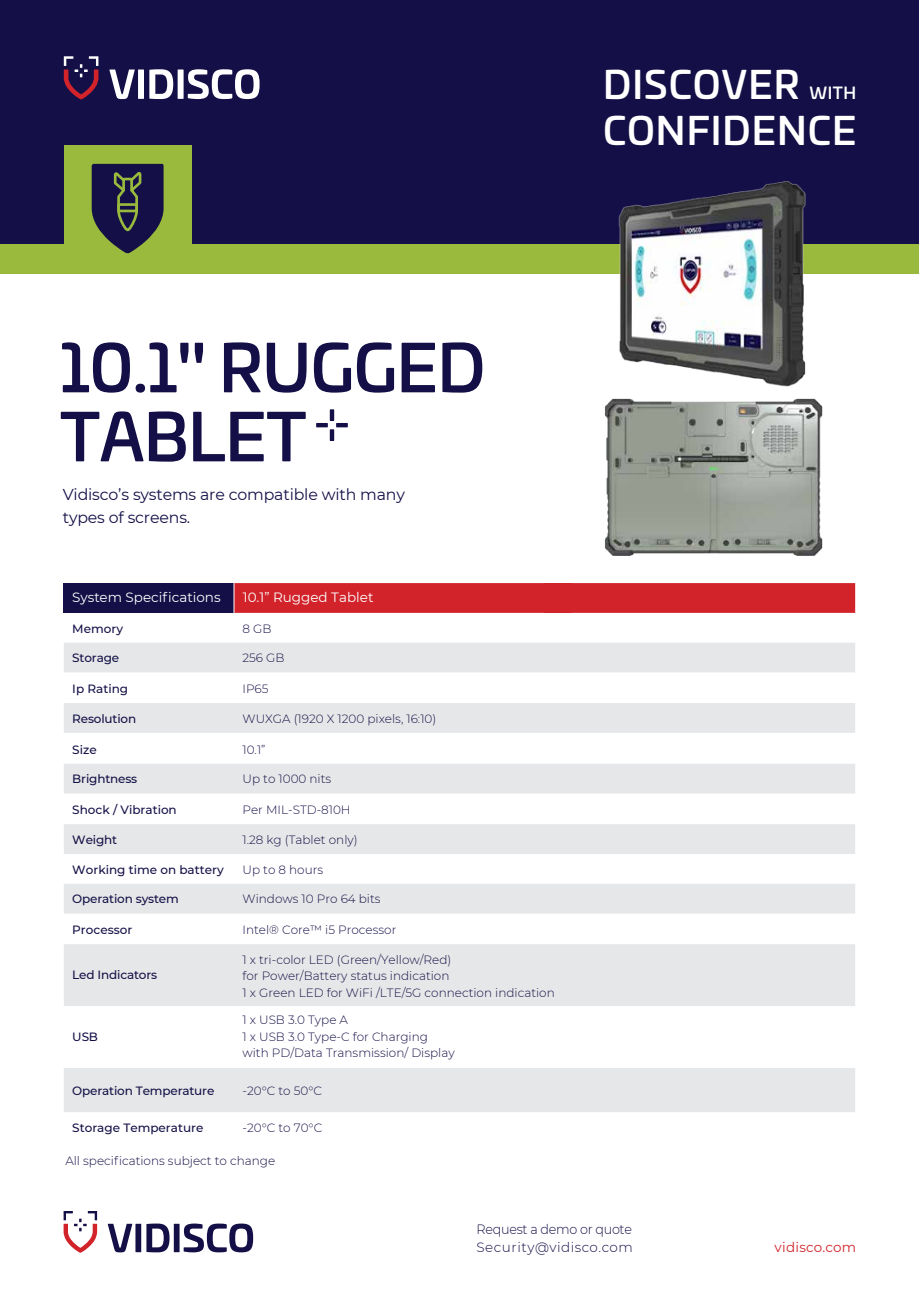
<style>
.page{position:relative;width:919px;height:1289px;background:#fff}
.page>*{position:absolute;margin:0;border:0;box-sizing:border-box;transform-origin:0 0}
.t1{font:500 64.8px/69px "Univia Pro";letter-spacing:-.01em;color:#141047}
.t2{font:500 38.1px "Univia Pro";letter-spacing:.03em;color:#fff}
.t3{font:500 16.2px "Univia Pro";color:#fff}
.t4{font:15.75px/22.5px "Montserrat";letter-spacing:-.01em;color:#141047}
.t5{font:300 13.5px/18px "Montserrat";letter-spacing:.015em;color:#141047;scale:.94 1}
.t6{font:13.5px "Montserrat";color:#fff}
.t7{font:13.5px "Montserrat";letter-spacing:.02em;color:#d2232a}
.t8{font:300 12px/16.5px "Montserrat";color:#141047}
.t9{font:500 12px "Montserrat";letter-spacing:-.015em;color:#141047}
</style>
<div class="page">
<div style="left:0;top:0;width:918px;height:273px;background:#141047"></div>
<svg style="left:316px;top:423px;width:12px;height:4px"></svg>
<svg style="left:336px;top:423px;width:12px;height:4px"></svg>
<hr style="left:330px;top:409px;width:4px;height:12px;background:#141047">
<hr style="left:330px;top:429px;width:4px;height:12px;background:#141047">
<div style="left:0;top:244px;width:918px;height:29px;background:#99ba3c"></div>
<div style="left:64px;top:145px;width:127px;height:127px;background:#99ba3c"></div>
<svg style="left:92px;top:164px;width:71px;height:89px"></svg>
<div style="left:117px;top:203px;width:21px;height:9px;border:3px solid #99ba3c"></div>
<svg style="left:109px;top:69px;width:26px;height:30px"></svg>
<div style="left:138px;top:69px;width:6px;height:30px;background:#fff"></div>
<svg style="left:149px;top:69px;width:24px;height:30px"></svg>
<div style="left:178px;top:69px;width:5px;height:30px;background:#fff"></div>
<svg style="left:188px;top:69px;width:71px;height:30px"></svg>
<svg style="left:64px;top:56px;width:34px;height:43px"></svg>
<svg style="left:108px;top:1223px;width:24px;height:29px"></svg>
<div style="left:135px;top:1223px;width:6px;height:29px;background:#141047"></div>
<svg style="left:146px;top:1223px;width:23px;height:29px"></svg>
<div style="left:174px;top:1223px;width:5px;height:29px;background:#141047"></div>
<svg style="left:184px;top:1223px;width:69px;height:29px"></svg>
<svg style="left:64px;top:1211px;width:33px;height:41px"></svg>
<div style="left:64px;top:583px;width:170px;height:30px;background:#141047"></div>
<div style="left:235px;top:583px;width:620px;height:30px;background:#d2232a"></div>
<div style="left:64px;top:643px;width:791px;height:29px;background:#e6e7e8"></div>
<div style="left:64px;top:703px;width:791px;height:29px;background:#e6e7e8"></div>
<div style="left:64px;top:764px;width:791px;height:29px;background:#e6e7e8"></div>
<div style="left:64px;top:824px;width:791px;height:30px;background:#e6e7e8"></div>
<div style="left:64px;top:884px;width:791px;height:29px;background:#e6e7e8"></div>
<div style="left:64px;top:944px;width:791px;height:62px;background:#e6e7e8"></div>
<div style="left:64px;top:1068px;width:791px;height:44px;background:#e6e7e8"></div>
<img style="left:604px;top:399px;width:218px;height:156px">
<img style="left:602px;top:181px;width:217px;height:206px">
<h2 class="t2" style="left:603px;top:55px;width:198px">DISCOVER</h2>
<h3 class="t3" style="left:809px;top:80px;width:48px">WITH</h3>
<h2 class="t2" style="left:603px;top:101px;width:255px">CONFIDENCE</h2>
<h1 class="t1" style="left:60px;top:329px;width:427px">10.1" RUGGED<br>TABLET</h1>
<h3 class="t4" style="left:63px;top:483px;width:343px">Vidisco’s systems are compatible with many types of screens.</h3>
<p class="t6" style="left:72px;top:588px;width:150px">System Specifications</p>
<p class="t6" style="left:243px;top:588px;width:132px">10.1” Rugged Tablet</p>
<p class="t9" style="left:72px;top:620px;width:52px">Memory</p>
<p class="t8" style="left:242px;top:619px;width:30px">8 GB</p>
<p class="t9" style="left:72px;top:649px;width:48px">Storage</p>
<p class="t8" style="left:242px;top:649px;width:44px">256 GB</p>
<p class="t9" style="left:72px;top:680px;width:57px">Ip Rating</p>
<p class="t8" style="left:242px;top:680px;width:28px">IP65</p>
<p class="t9" style="left:72px;top:710px;width:65px">Resolution</p>
<p class="t8" style="left:242px;top:709px;width:195px">WUXGA (1920 X 1200 pixels, 16:10)</p>
<p class="t9" style="left:72px;top:741px;width:26px">Size</p>
<p class="t8" style="left:242px;top:740px;width:25px">10.1”</p>
<p class="t9" style="left:72px;top:770px;width:66px">Brightness</p>
<p class="t8" style="left:242px;top:770px;width:90px">Up to 1000 nits</p>
<p class="t9" style="left:72px;top:801px;width:106px">Shock / Vibration</p>
<p class="t8" style="left:242px;top:801px;width:110px">Per MIL-STD-810H</p>
<p class="t9" style="left:72px;top:831px;width:46px">Weight</p>
<p class="t8" style="left:242px;top:831px;width:117px">1.28 kg (Tablet only)</p>
<p class="t9" style="left:72px;top:861px;width:153px">Working time on battery</p>
<p class="t8" style="left:242px;top:860px;width:82px">Up to 8 hours</p>
<p class="t9" style="left:72px;top:890px;width:108px">Operation system</p>
<p class="t8" style="left:242px;top:890px;width:140px">Windows 10 Pro 64 bits</p>
<p class="t9" style="left:72px;top:921px;width:61px">Processor</p>
<p class="t8" style="left:242px;top:921px;width:155px">Intel® Core™ i5 Processor</p>
<p class="t9" style="left:72px;top:966px;width:86px">Led Indicators</p>
<p class="t9" style="left:72px;top:1028px;width:27px">USB</p>
<p class="t8" style="left:242px;top:950px;width:314px">1 x tri-color LED (Green/Yellow/Red)<br>for Power/Battery status indication<br>1 x Green LED for WiFi /LTE/5G connection indication</p>
<p class="t8" style="left:242px;top:1011px;width:214px">1 x USB 3.0 Type A<br>1 x USB 3.0 Type-C for Charging with PD/Data Transmission/ Display</p>
<p class="t9" style="left:72px;top:1082px;width:143px">Operation Temperature</p>
<p class="t8" style="left:242px;top:1082px;width:81px">-20°C to 50°C</p>
<p class="t9" style="left:72px;top:1119px;width:133px">Storage Temperature</p>
<p class="t8" style="left:242px;top:1118px;width:81px">-20°C to 70°C</p>
<p class="t8" style="left:65px;top:1152px;width:211px">All specifications subject to change</p>
<p class="t5" style="left:476px;top:1219px;width:168px">Request a demo or quote<br>Security@vidisco.com</p>
<p class="t7" style="left:774px;top:1237px;width:83px">vidisco.com</p>
</div>
